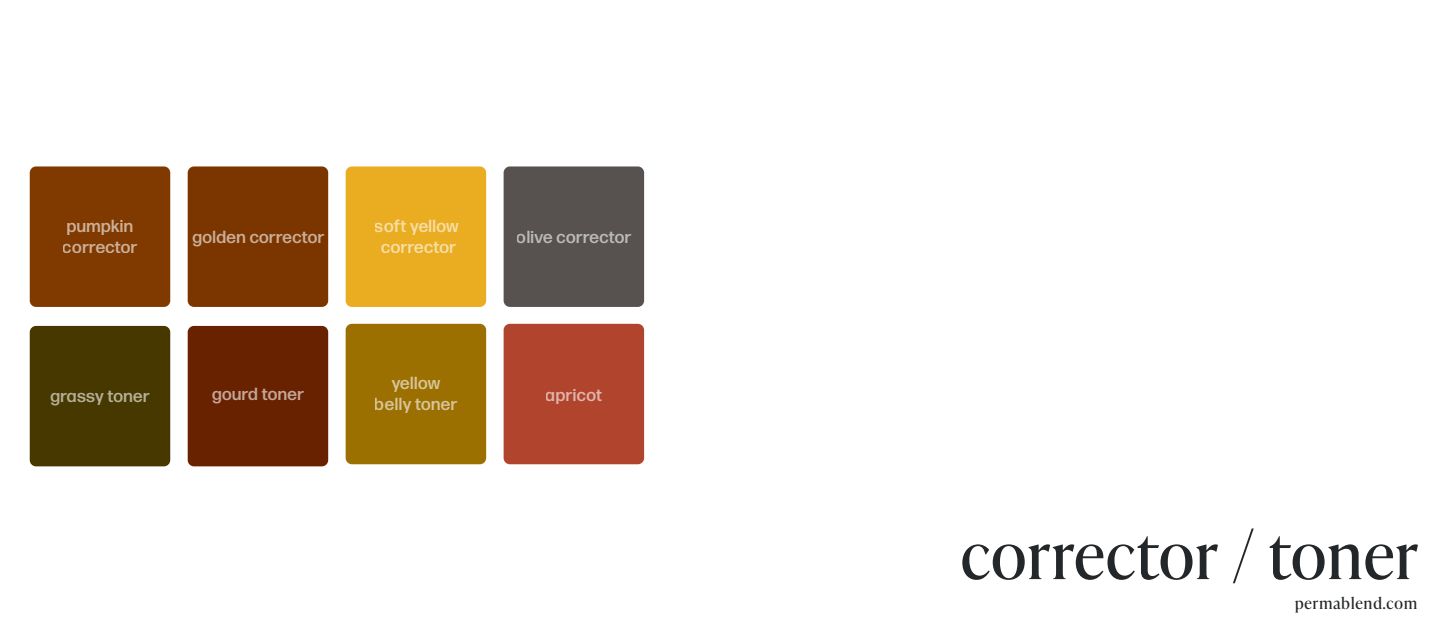
<style>
.page{position:relative;width:1447px;height:630px;background:#fff}
.page>*{position:absolute;margin:0;border:0;box-sizing:border-box;transform-origin:0 0}
.t1{font:64.75px "Ivy Presto Headline";letter-spacing:.025em;color:#242729}
.t2{font:500 17.5px/21px "Forma DJR Deck";letter-spacing:.025em;color:#fff;text-align:center}
.t3{font:15.75px "Ivy Presto Headline";letter-spacing:.065em;color:#242729}
</style>
<div class="page">
<div style="left:30px;top:326px;width:140px;height:140px;background:#473800;border-radius:6px"></div>
<div style="left:188px;top:166px;width:140px;height:141px;background:#7b3600;border-radius:6px"></div>
<div style="left:188px;top:326px;width:140px;height:140px;background:#692200;border-radius:6px"></div>
<div style="left:503px;top:166px;width:141px;height:141px;background:#57524f;border-radius:6px"></div>
<div style="left:503px;top:324px;width:141px;height:140px;background:#b0442d;border-radius:6px"></div>
<div style="left:30px;top:166px;width:140px;height:141px;background:#803a00;border-radius:6px"></div>
<div style="left:346px;top:166px;width:140px;height:141px;background:#eaad21;border-radius:6px"></div>
<div style="left:346px;top:324px;width:140px;height:140px;background:#9b6f00;border-radius:6px"></div>
<p class="t2" style="left:63px;top:215px;width:76px;text-align:left">pumpkin corrector</p>
<p class="t2" style="left:375px;top:215px;width:85px">soft yellow corrector</p>
<p class="t2" style="left:192px;top:226px;width:133px">golden corrector</p>
<p class="t2" style="left:51px;top:385px;width:101px">grassy toner</p>
<p class="t2" style="left:212px;top:383px;width:93px">gourd toner</p>
<p class="t2" style="left:375px;top:372px;width:84px">yellow belly toner</p>
<p class="t2" style="left:517px;top:226px;width:116px">olive corrector</p>
<p class="t2" style="left:546px;top:384px;width:58px">apricot</p>
<h1 class="t1" style="left:961px;top:509px;width:459px">corrector / toner</h1>
<p class="t3" style="left:1295px;top:592px;width:124px">permablend.com</p>
</div>
